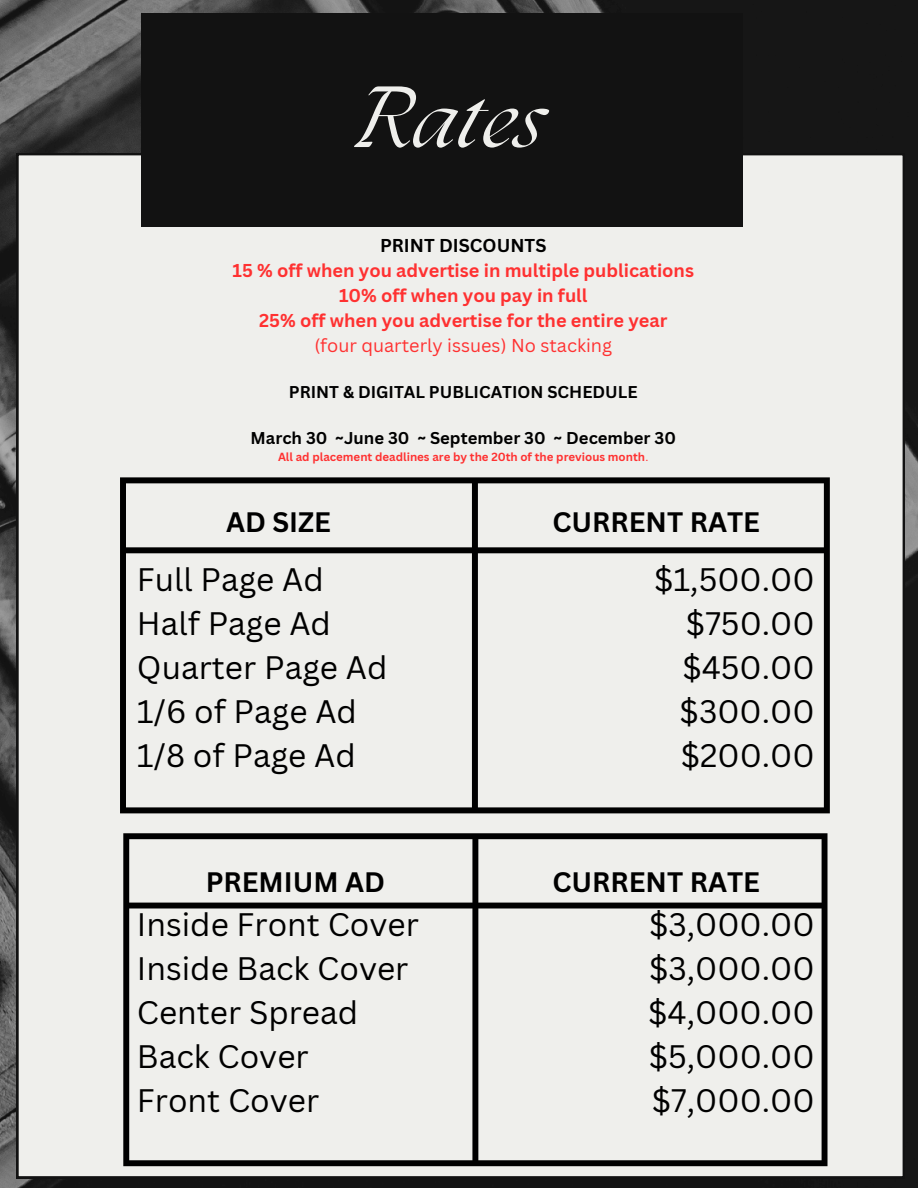
<style>
.page{position:relative;width:918px;height:1188px;background:#fff}
.page>*{position:absolute;margin:0;border:0;box-sizing:border-box;transform-origin:0 0}
.t1{font:italic 75.75px "The Seasons";color:#efefec}
.t2{font:31.65px/43.8px "Canva Sans";color:#000}
.t3{font:700 27.45px "Canva Sans";color:#000}
.t4{font:700 18.15px/24.9px "Canva Sans";color:#ff3131;text-align:center}
.t5{font:700 16.65px "Canva Sans";color:#000}
.t6{font:700 11.55px "Canva Sans";color:#ff3131}
.s1{color:#000}
.s2{font-weight:400}
</style>
<div class="page">
<img style="left:0;top:0;width:918px;height:1188px">
<div style="left:16px;top:153px;width:889px;height:1025px;background:#efefec"></div>
<div style="left:141px;top:13px;width:601px;height:214px;background:#121212"></div>
<svg style="left:120px;top:477px;width:710px;height:336px;background:#dcdcd9"></svg>
<svg style="left:123px;top:833px;width:705px;height:333px;background:#dcdcd9"></svg>
<h1 class="t1" style="left:353px;top:86px;width:192px">Rates</h1>
<h5 class="t4" style="left:232px;top:233px;width:463px"><span class="s1">PRINT DISCOUNTS<br></span>15 % off when you advertise in multiple publications 10% off when you pay in full<br>25% off when you advertise for the entire year<br><span class="s2">(four quarterly issues) No stacking</span></h5>
<h4 class="t5" style="left:289px;top:380px;width:350px">PRINT &amp; DIGITAL PUBLICATION SCHEDULE</h4>
<p class="t5" style="left:251px;top:426px;width:427px">March 30 ~June 30 ~ September 30 ~ December 30</p>
<p class="t6" style="left:278px;top:449px;width:372px">All ad placement deadlines are by the 20th of the previous month<span class="s2">.</span></p>
<p class="t3" style="left:226px;top:503px;width:106px">AD SIZE</p>
<h3 class="t3" style="left:552px;top:503px;width:209px">CURRENT RATE</h3>
<h2 class="t2" style="left:137px;top:557px;width:252px">Full Page Ad<br>Half Page Ad<br>Quarter Page Ad<br>1/6 of Page Ad<br>1/8 of Page Ad</h2>
<h3 class="t2" style="left:680px;top:557px;width:137px;text-align:justify;text-indent:-26px">$1,500.00 $750.00 $450.00 $300.00 $200.00</h3>
<h2 class="t3" style="left:206px;top:862px;width:181px">PREMIUM AD</h2>
<p class="t3" style="left:552px;top:862px;width:209px">CURRENT RATE</p>
<h3 class="t2" style="left:137px;top:902px;width:284px">Inside Front Cover<br>Inside Back Cover<br>Center Spread<br>Back Cover<br>Front Cover</h3>
<h2 class="t2" style="left:648px;top:902px;width:168px;text-align:justify">$3,000.00 $3,000.00 $4,000.00 $5,000.00 $7,000.00</h2>
</div>
